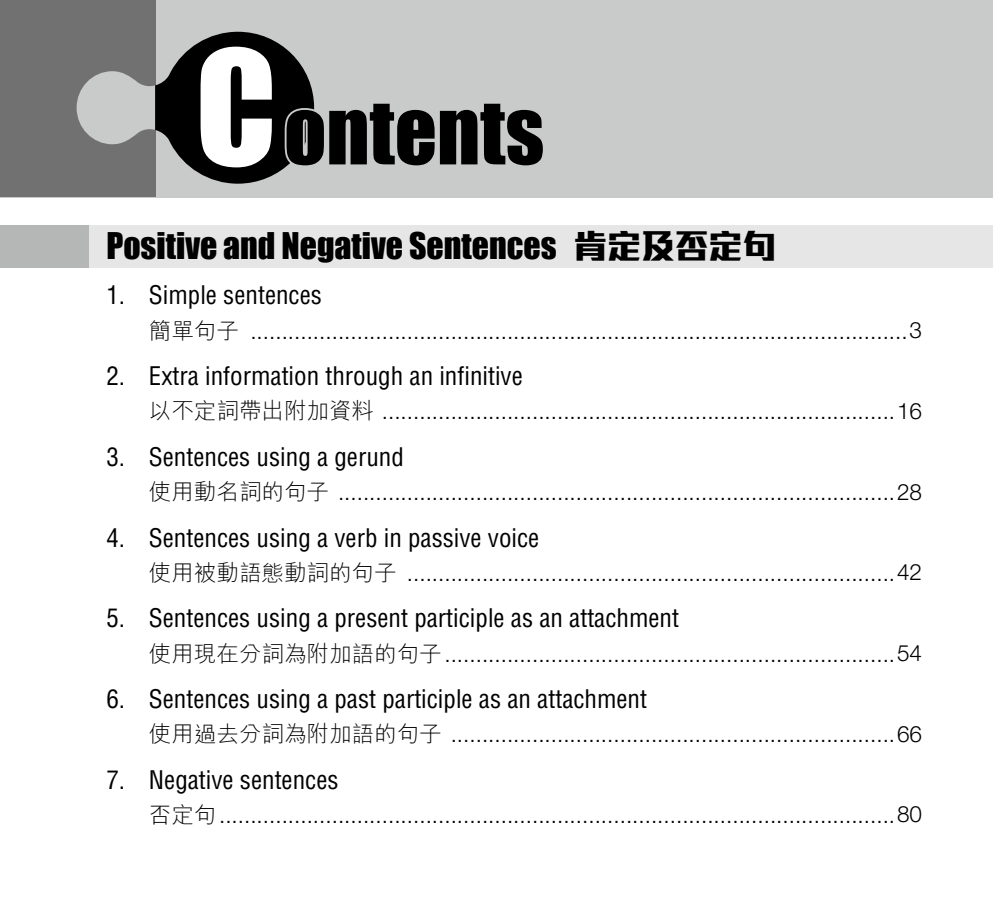
<style>
.page{position:relative;width:993px;height:922px;background:#fff}
.page>*{position:absolute;margin:0;border:0;box-sizing:border-box;transform-origin:0 0}
.t1{font:82.5px "Impact";color:#000}
.t2{font:33.75px "Impact";color:#000}
.t3{font:condensed 25px "Helvetica";color:#000}
.t4{font:300 22.5px "M Hei HK";color:#000}
.s1{font-size:146.5px;color:#fff}
.s2{font-family:"M Stiff Hei HK";font-weight:800}
.s3{font-family:"Helvetica Neue"}
</style>
<div class="page">
<div style="left:0;top:0;width:992px;height:197px;background:#c9caca"></div>
<div style="left:0;top:0;width:155px;height:196px;background:#727171"></div>
<div style="left:0;top:225px;width:992px;height:42px;background:#b5b6b6"></div>
<div style="left:89px;top:225px;width:903px;height:42px;background:#e6e6e6"></div>
<svg style="left:77px;top:32px;width:238px;height:152px"></svg>
<h1 class="t1" style="left:195px;top:81px;width:350px"><span class="s1">C</span>ontents</h1>
<h2 class="t2" style="left:106px;top:225px;width:671px">Positive and Negative Sentences <span class="s2">肯定及否定句</span></h2>
<p class="t3" style="left:106px;top:279px;width:217px">1. Simple sentences</p>
<p class="t4" style="left:149px;top:319px;width:774px">簡單句子 ..........................................................................................................<span class="s3">3</span></p>
<p class="t3" style="left:106px;top:360px;width:418px">2. Extra information through an infinitive</p>
<p class="t4" style="left:149px;top:399px;width:774px">以不定詞帶出附加資料 ...................................................................................<span class="s3">16</span></p>
<p class="t3" style="left:106px;top:441px;width:299px">3. Sentences using a gerund</p>
<p class="t4" style="left:149px;top:480px;width:774px">使用動名詞的句子 ..........................................................................................<span class="s3">28</span></p>
<p class="t3" style="left:106px;top:521px;width:434px">4. Sentences using a verb in passive voice</p>
<p class="t4" style="left:149px;top:561px;width:774px">使用被動語態動詞的句子 ...............................................................................<span class="s3">42</span></p>
<p class="t3" style="left:106px;top:602px;width:574px">5. Sentences using a present participle as an attachment</p>
<p class="t4" style="left:149px;top:641px;width:774px">使用現在分詞為附加語的句子.........................................................................<span class="s3">54</span></p>
<p class="t3" style="left:106px;top:683px;width:542px">6. Sentences using a past participle as an attachment</p>
<p class="t4" style="left:149px;top:722px;width:774px">使用過去分詞為附加語的句子 ........................................................................<span class="s3">66</span></p>
<p class="t3" style="left:106px;top:763px;width:234px">7. Negative sentences</p>
<p class="t4" style="left:149px;top:803px;width:774px">否定句.............................................................................................................<span class="s3">80</span></p>
</div>
